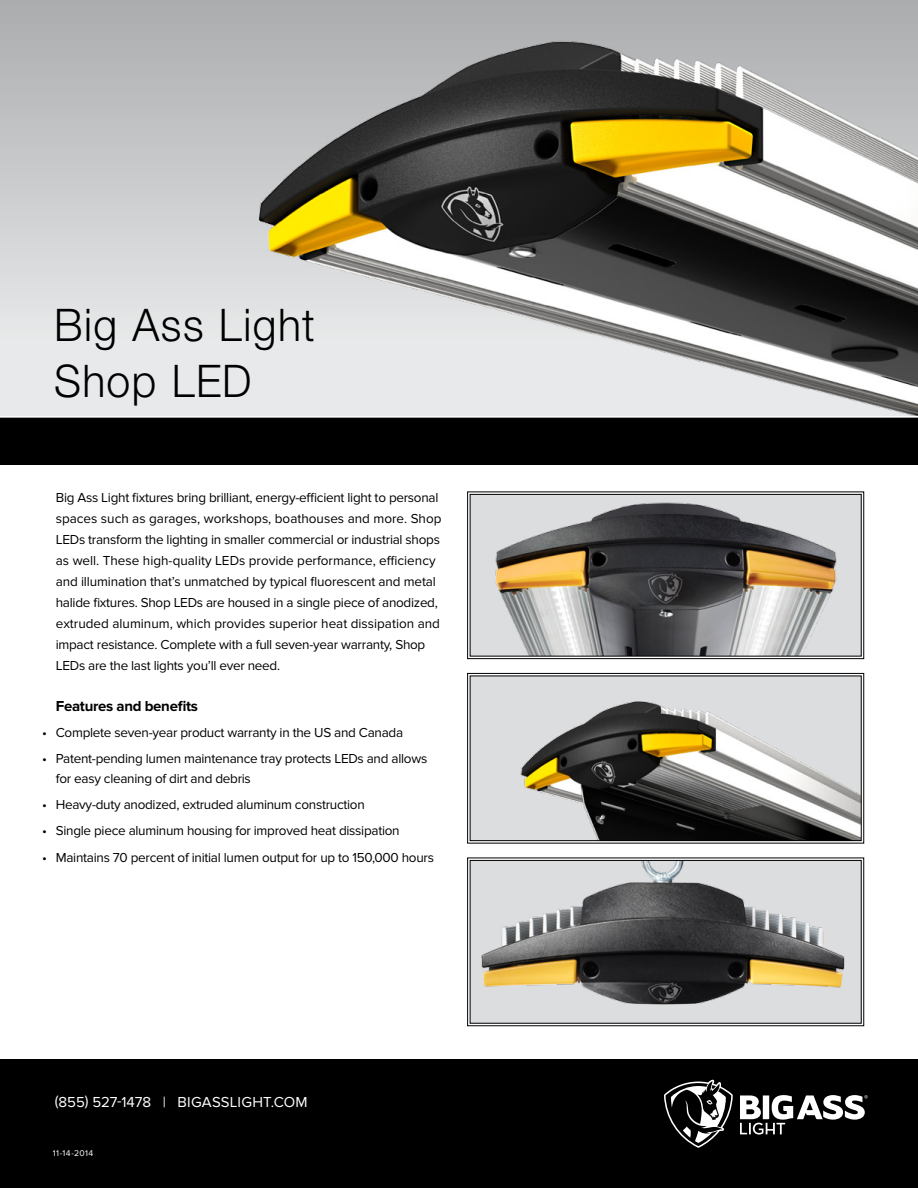
<style>
.page{position:relative;width:918px;height:1188px;background:#fff}
.page>*{position:absolute;margin:0;border:0;box-sizing:border-box;transform-origin:0 0}
.t1{font:300 45px/56.4px "Helvetica Neue LT Std";letter-spacing:.035em;color:#000;scale:.95 1}
.t2{font:15px "Proxima Nova";letter-spacing:.005em;color:#fff}
.t3{font:700 15px "Proxima Nova";letter-spacing:-.02em;color:#000}
.t4{font:13.5px/21px "Proxima Nova";letter-spacing:-.02em;color:#000}
.t5{font:8.7px "Proxima Nova";letter-spacing:.04em;color:#fff}
</style>
<div class="page">
<div style="left:0;top:0;width:918px;height:423px;background:linear-gradient(to bottom,#acadaf,#f2f3f4)"></div>
<img style="left:164px;top:0;width:754px;height:415px">
<svg style="left:467px;top:491px;width:397px;height:168px"></svg>
<svg style="left:470px;top:494px;width:392px;height:163px"></svg>
<div style="left:0;top:417px;width:918px;height:48px;background:#000"></div>
<div style="left:0;top:1060px;width:918px;height:128px;background:#000"></div>
<hr style="left:0;top:416px;width:918px;height:2px;background:#fff">
<svg style="left:467px;top:673px;width:397px;height:171px"></svg>
<svg style="left:470px;top:675px;width:392px;height:166px"></svg>
<svg style="left:467px;top:857px;width:397px;height:169px"></svg>
<svg style="left:470px;top:860px;width:392px;height:164px"></svg>
<svg style="left:664px;top:1080px;width:204px;height:68px"></svg>
<h1 class="t1" style="left:54px;top:296px;width:276px">Big Ass Light<br>Shop LED</h1>
<p class="t4" style="left:56px;top:488px;width:387px">Big Ass Light fixtures bring brilliant, energy-efficient light to personal spaces such as garages, workshops, boathouses and more. Shop LEDs transform the lighting in smaller commercial or industrial shops as well. These high-quality LEDs provide performance, efficiency and illumination that’s unmatched by typical fluorescent and metal halide fixtures. Shop LEDs are housed in a single piece of anodized, extruded aluminum, which provides superior heat dissipation and impact resistance. Complete with a full seven-year warranty, Shop LEDs are the last lights you’ll ever need.</p>
<p class="t3" style="left:56px;top:697px;width:144px">Features and benefits</p>
<p class="t4" style="left:42px;top:722px;width:362px">• Complete seven-year product warranty in the US and Canada</p>
<p class="t4" style="left:56px;top:749px;width:373px;line-height:19.5px;text-indent:-14px">• Patent-pending lumen maintenance tray protects LEDs and allows for easy cleaning of dirt and debris</p>
<p class="t4" style="left:42px;top:794px;width:324px">• Heavy-duty anodized, extruded aluminum construction</p>
<p class="t4" style="left:42px;top:820px;width:359px">• Single piece aluminum housing for improved heat dissipation</p>
<p class="t4" style="left:42px;top:847px;width:393px">• Maintains 70 percent of initial lumen output for up to 150,000 hours</p>
<p class="t2" style="left:55px;top:1093px;width:254px">(855) 527-1478 | BIGASSLIGHT.COM</p>
<p class="t5" style="left:53px;top:1148px;width:42px">11-14-2014</p>
</div>
